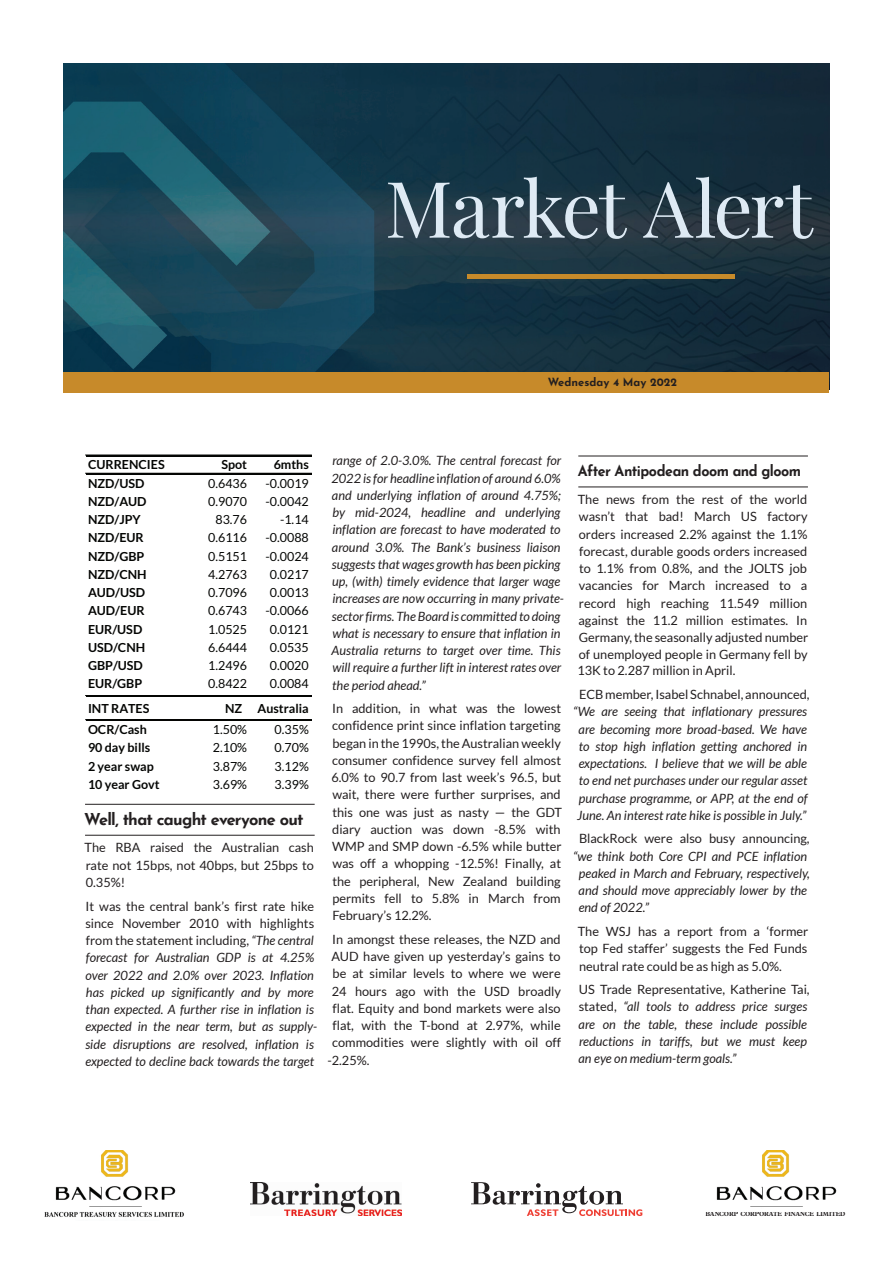
<style>
.page{position:relative;width:893px;height:1263px;background:#fff}
.page>*{position:absolute;margin:0;border:0;box-sizing:border-box;transform-origin:0 0}
.t1{font:78px "Playfair Display";letter-spacing:-.03em;color:#deeaf4}
.t2{font:700 16.35px "Josefin Sans";letter-spacing:-.05em;color:#231f20}
.t3{font:700 15px "Josefin Sans";letter-spacing:-.03em;color:#231f20;scale:.95 1}
.t4{font:italic 12.75px/17.2px "Lato";color:#231f20}
.t5{font:12.75px/17.2px "Lato";color:#231f20;text-align:justify}
.t6{font:12.45px "Lato";color:#040503}
.t7{font:700 12.45px "Lato";color:#040503}
.t8{font:700 11.25px "Josefin Sans";color:#231f20}
.t9{font:700 6.45px "Plantin Std";letter-spacing:-.01em;color:#231f20;scale:.93 1}
.s1{font-style:normal}
</style>
<div class="page">
<hr style="left:85px;top:804px;width:230px;height:1px;background:#231f20">
<hr style="left:85px;top:835px;width:230px;height:1px;background:#231f20">
<hr style="left:86px;top:455px;width:225px;height:1px;background:#040503">
<hr style="left:86px;top:473px;width:225px;height:1px;background:#040503">
<hr style="left:86px;top:695px;width:225px;height:2px;background:#040503">
<hr style="left:86px;top:719px;width:225px;height:1px;background:#040503">
<hr style="left:86px;top:720px;width:225px;height:1px;background:#040503">
<hr style="left:578px;top:456px;width:230px;height:1px;background:#231f20">
<hr style="left:578px;top:487px;width:230px;height:1px;background:#231f20">
<img style="left:44px;top:1150px;width:140px;height:67px">
<img style="left:251px;top:1182px;width:151px;height:33px">
<img style="left:716px;top:1150px;width:121px;height:57px">
<img style="left:64px;top:64px;width:765px;height:308px">
<div style="left:64px;top:372px;width:765px;height:21px;background:#c78a2a"></div>
<hr style="left:467px;top:275px;width:268px;height:4px;background:#c78a2a">
<svg style="left:471px;top:1182px;width:171px;height:34px"></svg>
<h1 class="t1" style="left:385px;top:148px;width:429px">Market Alert</h1>
<p class="t8" style="left:548px;top:372px;width:131px">Wednesday 4 May 2022</p>
<p class="t7" style="left:88px;top:458px;width:78px">CURRENCIES</p>
<p class="t7" style="left:221px;top:458px;width:27px">Spot</p>
<p class="t7" style="left:274px;top:458px;width:37px">6mths</p>
<p class="t7" style="left:88px;top:476px;width:58px">NZD/USD</p>
<p class="t6" style="left:208px;top:476px;width:40px">0.6436</p>
<p class="t6" style="left:266px;top:476px;width:45px">-0.0019</p>
<p class="t7" style="left:88px;top:494px;width:60px">NZD/AUD</p>
<p class="t6" style="left:208px;top:494px;width:40px">0.9070</p>
<p class="t6" style="left:266px;top:494px;width:45px">-0.0042</p>
<p class="t7" style="left:88px;top:512px;width:54px">NZD/JPY</p>
<p class="t6" style="left:215px;top:513px;width:33px">83.76</p>
<p class="t6" style="left:280px;top:513px;width:30px">-1.14</p>
<p class="t7" style="left:88px;top:531px;width:57px">NZD/EUR</p>
<p class="t6" style="left:208px;top:531px;width:40px">0.6116</p>
<p class="t6" style="left:266px;top:531px;width:45px">-0.0088</p>
<p class="t7" style="left:88px;top:549px;width:58px">NZD/GBP</p>
<p class="t6" style="left:208px;top:549px;width:40px">0.5151</p>
<p class="t6" style="left:266px;top:549px;width:45px">-0.0024</p>
<p class="t7" style="left:88px;top:567px;width:60px">NZD/CNH</p>
<p class="t6" style="left:208px;top:567px;width:40px">4.2763</p>
<p class="t6" style="left:270px;top:567px;width:40px">0.0217</p>
<p class="t7" style="left:88px;top:585px;width:59px">AUD/USD</p>
<p class="t6" style="left:208px;top:586px;width:40px">0.7096</p>
<p class="t6" style="left:270px;top:586px;width:40px">0.0013</p>
<p class="t7" style="left:88px;top:604px;width:58px">AUD/EUR</p>
<p class="t6" style="left:208px;top:604px;width:40px">0.6743</p>
<p class="t6" style="left:266px;top:604px;width:45px">-0.0066</p>
<p class="t7" style="left:88px;top:622px;width:56px">EUR/USD</p>
<p class="t6" style="left:208px;top:622px;width:40px">1.0525</p>
<p class="t6" style="left:270px;top:622px;width:40px">0.0121</p>
<p class="t7" style="left:88px;top:640px;width:59px">USD/CNH</p>
<p class="t6" style="left:208px;top:640px;width:40px">6.6444</p>
<p class="t6" style="left:270px;top:640px;width:40px">0.0535</p>
<p class="t7" style="left:88px;top:658px;width:56px">GBP/USD</p>
<p class="t6" style="left:208px;top:658px;width:40px">1.2496</p>
<p class="t6" style="left:270px;top:658px;width:40px">0.0020</p>
<p class="t7" style="left:88px;top:676px;width:56px">EUR/GBP</p>
<p class="t6" style="left:208px;top:677px;width:40px">0.8422</p>
<p class="t6" style="left:270px;top:677px;width:40px">0.0084</p>
<p class="t7" style="left:88px;top:701px;width:63px">INT RATES</p>
<p class="t7" style="left:225px;top:701px;width:85px">NZ Australia</p>
<p class="t7" style="left:88px;top:722px;width:60px">OCR/Cash</p>
<p class="t6" style="left:213px;top:723px;width:36px">1.50%</p>
<p class="t6" style="left:275px;top:723px;width:36px">0.35%</p>
<p class="t7" style="left:88px;top:741px;width:64px">90 day bills</p>
<p class="t6" style="left:213px;top:741px;width:36px">2.10%</p>
<p class="t6" style="left:275px;top:741px;width:36px">0.70%</p>
<p class="t7" style="left:88px;top:759px;width:67px">2 year swap</p>
<p class="t6" style="left:213px;top:759px;width:36px">3.87%</p>
<p class="t6" style="left:275px;top:759px;width:36px">3.12%</p>
<p class="t7" style="left:88px;top:777px;width:73px">10 year Govt</p>
<p class="t6" style="left:213px;top:777px;width:36px">3.69%</p>
<p class="t6" style="left:275px;top:777px;width:36px">3.39%</p>
<p class="t2" style="left:84px;top:804px;width:221px">Well, that caught everyone out</p>
<p class="t5" style="left:84px;top:839px;width:231px">The RBA raised the Australian cash rate not 15bps, not 40bps, but 25bps to 0.35%!</p>
<p class="t4" style="left:85px;top:898px;width:233px"><span class="s1">It was the central bank’s first rate hike since November 2010 with highlights from the statement including,</span> “The central forecast for Australian GDP is at 4.25% over 2022 and 2.0% over 2023. Inflation has picked up significantly and by more than expected. A further rise in inflation is expected in the near term, but as supply&shy;side disruptions are resolved, inflation is expected to decline back towards the target</p>
<p class="t4" style="left:331px;top:452px;width:234px">range of 2.0-3.0%. The central forecast for 2022 is for headline <span class="s1">i</span>nflation of around 6.0% and underlying inflation of around 4.75%; by mid-2024, headline and underlying inflation are forecast to have moderated to around 3.0%. The Bank’s business liaison suggests that wages growth has been picking up, (with) timely evidence that larger wage increases are now occurring in many private&shy;sector firms. The Board is committed to doing what is necessary to ensure that inflation in Australia returns to target over time. This will require a further lift in interest rates over the period ahead.”</p>
<p class="t5" style="left:332px;top:700px;width:232px">In addition, in what was the lowest confidence print since inflation targeting began in the 1990s, the Australian weekly consumer confidence survey fell almost 6.0% to 90.7 from last week’s 96.5, but wait, there were further surprises, and this one was just as nasty — the GDT diary auction was down -8.5% with WMP and SMP down -6.5% while butter was off a whopping -12.5%! Finally, at the peripheral, New Zealand building permits fell to 5.8% in March from February’s 12.2%.</p>
<p class="t5" style="left:332px;top:930px;width:230px">In amongst these releases, the NZD and</p>
<p class="t5" style="left:331px;top:948px;width:231px">AUD have given up yesterday’s gains to</p>
<p class="t5" style="left:333px;top:965px;width:230px">be at similar levels to where we were</p>
<p class="t5" style="left:332px;top:982px;width:231px">24 hours ago with the USD broadly</p>
<p class="t5" style="left:332px;top:999px;width:230px">flat. Equity and bond markets were also</p>
<p class="t5" style="left:332px;top:1017px;width:230px">flat, with the T-bond at 2.97%, while</p>
<p class="t5" style="left:332px;top:1034px;width:230px">commodities were slightly with oil off</p>
<p class="t5" style="left:327px;top:1051px;width:44px">-2.25%.</p>
<p class="t3" style="left:578px;top:458px;width:237px">After Antipodean doom and gloom</p>
<p class="t5" style="left:577px;top:491px;width:233px">The news from the rest of the world wasn’t that bad! March US factory orders increased 2.2% against the 1.1% forecast, durable goods orders increased to 1.1% from 0.8%, and the JOLTS job vacancies for March increased to a record high reaching 11.549 million against the 11.2 million estimates. In Germany, the seasonally adjusted number of unemployed people in Germany fell by 13K to 2.287 million in April.</p>
<p class="t5" style="left:579px;top:686px;width:232px">ECB member, Isabel Schnabel, announced,</p>
<p class="t4" style="left:573px;top:703px;width:236px;text-align:center">“We are seeing that inflationary pressures are becoming more broad-based. We have to stop high inflation getting anchored in expectations. I believe that we will be able to end net purchases under our regular asset purchase programme, or APP, at the end of June. An interest rate hike is possible in July.”</p>
<p class="t5" style="left:579px;top:830px;width:232px">BlackRock were also busy announcing,</p>
<p class="t4" style="left:579px;top:848px;width:233px;text-indent:-5px">“we think both Core CPI and PCE inflation peaked in March and February, respectively, and should move appreciably lower by the end of 2022.”</p>
<p class="t5" style="left:578px;top:923px;width:232px">The WSJ has a report from a ‘former top Fed staffer’ suggests the Fed Funds neutral rate could be as high as 5.0%.</p>
<p class="t4" style="left:579px;top:981px;width:233px"><span class="s1">US Trade Representative, Katherine Tai, stated,</span> “all tools to address price surges are on the table, these include possible reductions in tariffs, but we must keep an eye on medium-term goals.”</p>
<p class="t9" style="left:705px;top:1210px;width:152px">BANCORP CORPORATE FINANCE LIMITED</p>
</div>
